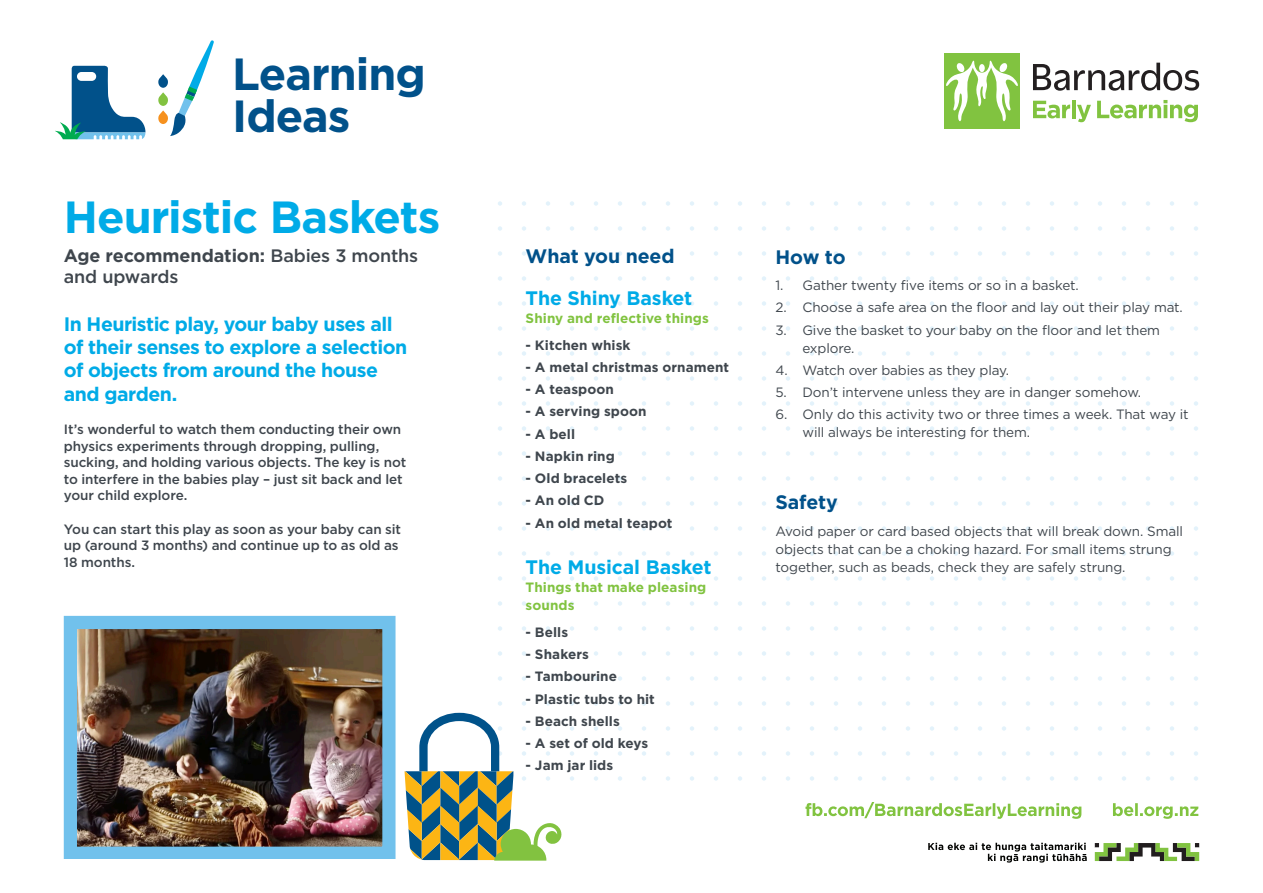
<style>
.page{position:relative;width:1263px;height:893px;background:#fff}
.page>*{position:absolute;margin:0;border:0;box-sizing:border-box;transform-origin:0 0}
.t1{font:700 45px "Gotham";letter-spacing:-.02em;color:#00abe7}
.t2{font:700 45px "Gotham";letter-spacing:-.02em;color:#01518a}
.Paragraph_Style_2{font:700 19.5px/23.4px "Gotham";letter-spacing:-.025em;color:#00abe7}
.Paragraph_Style_2-2{font:700 19.5px "Gotham";letter-spacing:-.005em;color:#00abe7}
.t3{font:700 19.5px "Gotham";letter-spacing:-.01em;color:#01518a}
.Paragraph_Style_2-3{font:500 18px/21.6px "Gotham";letter-spacing:-.005em;color:#3f464d}
.t4{font:13.5px/18px "Gotham";letter-spacing:-.01em;color:#3f464d}
.Paragraph_Style_2-4{font:500 13.5px/16.5px "Gotham";letter-spacing:-.005em;color:#3f464d}
.t5{font:700 13.5px "Gotham";letter-spacing:.005em;color:#3f464d}
.t6{font:700 13.5px/18px "Gotham";letter-spacing:.005em;color:#81c340}
.s1{font-weight:700}
</style>
<div class="page">
<img style="left:63px;top:615px;width:333px;height:244px">
<svg style="left:55px;top:66px;width:90px;height:73px"></svg>
<svg style="left:158px;top:40px;width:56px;height:96px"></svg>
<svg style="left:928px;top:843px;width:159px;height:20px"></svg>
<svg style="left:1095px;top:843px;width:104px;height:18px"></svg>
<svg style="left:404px;top:713px;width:158px;height:148px"></svg>
<div style="left:944px;top:53px;width:76px;height:76px;background:#81c340"></div>
<svg style="left:946px;top:61px;width:72px;height:61px"></svg>
<svg style="left:1033px;top:63px;width:166px;height:28px"></svg>
<svg style="left:1033px;top:101px;width:37px;height:17px"></svg>
<hr style="left:1072px;top:100px;width:4px;height:18px;background:#81c340">
<svg style="left:1077px;top:105px;width:14px;height:17px"></svg>
<svg style="left:1097px;top:100px;width:101px;height:22px"></svg>
<svg style="left:805px;top:802px;width:276px;height:17px"></svg>
<svg style="left:1113px;top:803px;width:85px;height:16px"></svg>
<p class="t2" style="left:232px;top:44px;width:195px">Learning</p>
<p class="t2" style="left:232px;top:86px;width:120px">Ideas</p>
<p class="t1" style="left:64px;top:187px;width:378px">Heuristic Baskets</p>
<p class="Paragraph_Style_2-3" style="left:64px;top:244px;width:356px"><span class="s1">Age recommendation:</span> Babies 3 months and upwards</p>
<p class="Paragraph_Style_2" style="left:64px;top:312px;width:345px">In Heuristic play, your baby uses all of their senses to explore a selection of objects from around the house and garden.</p>
<p class="Paragraph_Style_2-4" style="left:64px;top:421px;width:344px">It’s wonderful to watch them conducting their own physics experiments through dropping, pulling, sucking, and holding various objects. The key is not to interfere in the babies play – just sit back and let your child explore.</p>
<p class="Paragraph_Style_2-4" style="left:64px;top:521px;width:339px">You can start this play as soon as your baby can sit up (around 3 months) and continue up to as old as<br>18 months.</p>
<p class="t3" style="left:526px;top:243px;width:150px">What you need</p>
<p class="Paragraph_Style_2-2" style="left:526px;top:285px;width:168px">The Shiny Basket</p>
<p class="t6" style="left:526px;top:309px;width:185px">Shiny and reflective things</p>
<p class="t5" style="left:526px;top:336px;width:106px">- Kitchen whisk</p>
<p class="t5" style="left:526px;top:358px;width:205px">- A metal christmas ornament</p>
<p class="t5" style="left:526px;top:380px;width:90px">- A teaspoon</p>
<p class="t5" style="left:526px;top:403px;width:122px">- A serving spoon</p>
<p class="t5" style="left:526px;top:425px;width:51px">- A bell</p>
<p class="t5" style="left:526px;top:447px;width:91px">- Napkin ring</p>
<p class="t5" style="left:526px;top:469px;width:103px">- Old bracelets</p>
<p class="t5" style="left:526px;top:492px;width:80px">- An old CD</p>
<p class="t5" style="left:526px;top:514px;width:148px">- An old metal teapot</p>
<p class="Paragraph_Style_2-2" style="left:526px;top:554px;width:187px">The Musical Basket</p>
<p class="t6" style="left:526px;top:578px;width:182px">Things that make pleasing sounds</p>
<p class="t5" style="left:526px;top:623px;width:44px">- Bells</p>
<p class="t5" style="left:526px;top:645px;width:65px">- Shakers</p>
<p class="t5" style="left:526px;top:668px;width:93px">- Tambourine</p>
<p class="t5" style="left:526px;top:690px;width:131px">- Plastic tubs to hit</p>
<p class="t5" style="left:526px;top:712px;width:96px">- Beach shells</p>
<p class="t5" style="left:526px;top:734px;width:124px">- A set of old keys</p>
<p class="t5" style="left:526px;top:757px;width:89px">- Jam jar lids</p>
<p class="t3" style="left:775px;top:244px;width:72px">How to</p>
<p class="t4" style="left:775px;top:276px;width:305px">1. Gather twenty five items or so in a basket.</p>
<p class="t4" style="left:775px;top:298px;width:409px">2. Choose a safe area on the floor and lay out their play mat.</p>
<p class="t4" style="left:802px;top:321px;width:359px;text-indent:-27px">3. Give the basket to your baby on the floor and let them explore.</p>
<p class="t4" style="left:775px;top:361px;width:235px">4. Watch over babies as they play.</p>
<p class="t4" style="left:775px;top:383px;width:367px">5. Don’t intervene unless they are in danger somehow.</p>
<p class="t4" style="left:802px;top:405px;width:388px;text-indent:-27px">6. Only do this activity two or three times a week. That way it will always be interesting for them.</p>
<p class="t3" style="left:775px;top:489px;width:64px">Safety</p>
<p class="t4" style="left:775px;top:522px;width:409px">Avoid paper or card based objects that will break down. Small objects that can be a choking hazard. For small items strung together, such as beads, check they are safely strung.</p>
</div>
